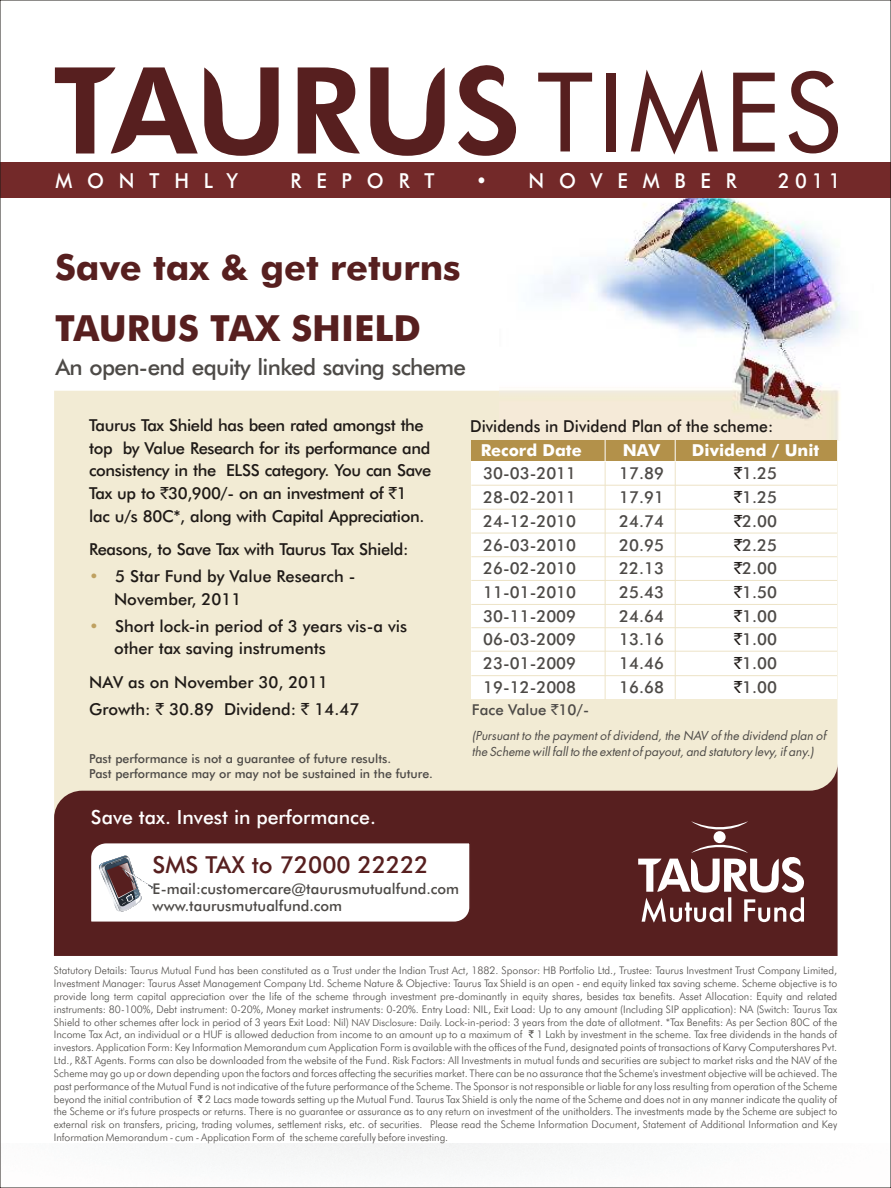
<style>
.page{position:relative;width:891px;height:1188px;background:#fff}
.page>*{position:absolute;margin:0;border:0;box-sizing:border-box;transform-origin:0 0}
.t1{font:110.25px "Futura BT";letter-spacing:.03em;color:#571f1f}
.t2{font:500 36px/60.4px "Futura BT";color:#571f1f}
.t3{font:500 23.4px "Futura BT";color:#571f1f}
.t4{font:500 22.5px "Futura BT";letter-spacing:-.03em;color:#4d4a47}
.t5{font:500 20.7px "Futura BT";letter-spacing:.76em;color:#fff;scale:.95 1}
.t6{font:500 19.5px "Futura BT";color:#fff}
.t7{font:500 16.5px/22.8px "Futura BT";letter-spacing:-.025em;color:#1f1a17}
.t8{font:500 16.5px/23.7px "Futura BT";color:#4d4a47;text-align:justify}
.t9{font:500 16.5px/26.7px "Futura BT";color:#1f1a17}
.t10{font:500 16.5px "Futura BT";color:#1f1a17;scale:.95 1}
.t11{font:500 16.5px "Futura BT";color:#fff}
.t12{font:500 16.5px "Futura BT";color:#bfa161}
.t13{font:500 15px "Futura BT";color:#4d4a47}
.t14{font:500 14.85px/17.7px "Futura BT";color:#4d4a47}
.t15{font:500 12.45px/15.6px "Futura BT";color:#4d4a47}
.t16{font:italic 12px/15.6px "Futura";color:#4d4a47}
.t17{font:300 10.5px/12.9px "Futura BT";color:#4d4a47;text-align:justify}
.s1{font-family:"Rupee Foradian";font-weight:400}
.s2{font-family:"Rupee Foradian";font-weight:400;color:#1f1a17}
.s3{font-size:9.75px}
</style>
<div class="page">
<div style="left:54px;top:391px;width:783px;height:373px;background:#f2ebd4"></div>
<svg style="left:54px;top:764px;width:784px;height:192px;background:#764944"></svg>
<img style="left:500px;top:197px;width:374px;height:244px">
<div style="left:0;top:162px;width:891px;height:35px;background:#732929"></div>
<svg style="left:55px;top:65px;width:461px;height:91px"></svg>
<svg style="left:638px;top:821px;width:166px;height:102px"></svg>
<svg style="left:89px;top:841px;width:383px;height:83px"></svg>
<div style="left:471px;top:440px;width:366px;height:22px;background:#b3914a"></div>
<div style="left:471px;top:462px;width:366px;height:237px;background:#fff"></div>
<hr style="left:605px;top:462px;width:1px;height:238px;background:#ede3c7">
<hr style="left:675px;top:461px;width:1px;height:238px;background:#ede3c7">
<hr style="left:471px;top:485px;width:366px;height:1px;background:#ede3c7">
<hr style="left:471px;top:651px;width:366px;height:1px;background:#ede3c7">
<svg style="left:675px;top:440px;width:1px;height:22px"></svg>
<svg style="left:605px;top:440px;width:1px;height:22px"></svg>
<hr style="left:471px;top:675px;width:366px;height:1px;background:#ede3c7">
<hr style="left:471px;top:533px;width:366px;height:1px;background:#ede3c7">
<hr style="left:471px;top:556px;width:366px;height:1px;background:#ede3c7">
<hr style="left:471px;top:580px;width:366px;height:1px;background:#ede3c7">
<hr style="left:471px;top:604px;width:366px;height:1px;background:#ede3c7">
<hr style="left:471px;top:627px;width:366px;height:1px;background:#ede3c7">
<hr style="left:471px;top:509px;width:366px;height:1px;background:#ede3c7">
<h1 class="t1" style="left:537px;top:68px;width:305px">TIMES</h1>
<h3 class="t5" style="left:55px;top:172px;width:194px">MONTHLY</h3>
<h3 class="t5" style="left:291px;top:172px;width:153px">REPORT</h3>
<h3 class="t5" style="left:476px;top:172px;width:276px">• NOVEMBER</h3>
<h3 class="t5" style="left:778px;top:172px;width:67px">2011</h3>
<h2 class="t2" style="left:55px;top:241px;width:407px">Save tax &amp; get returns<br>TAURUS TAX SHIELD</h2>
<h3 class="t4" style="left:55px;top:358px;width:412px">An open-end equity linked saving scheme</h3>
<h3 class="t7" style="left:89px;top:415px;width:344px">Taurus Tax Shield has been rated amongst the top by Value Research for its performance and consistency in the ELSS category. You can Save Tax up to <span class="s1">`</span>30,900/- on an investment of <span class="s1">`</span>1 lac u/s 80C*, along with Capital Appreciation.</h3>
<h3 class="t7" style="left:115px;top:538px;width:295px;line-height:26.7px;text-indent:-26px">Reasons, to Save Tax with Taurus Tax Shield:<br>5 Star Fund by Value Research -</h3>
<h3 class="t9" style="left:114px;top:587px;width:295px">November, 2011<br>Short lock-in period of 3 years vis-a vis</h3>
<h3 class="t9" style="left:89px;top:633px;width:241px;line-height:33.6px;text-align:right">other tax saving instruments<br>NAV as on November 30, 2011</h3>
<h3 class="t9" style="left:89px;top:697px;width:272px">Growth: <span class="s1">`</span> 30.89 Dividend: <span class="s1">`</span> 14.47</h3>
<h3 class="t12" style="left:89px;top:570px;width:11px">•</h3>
<h3 class="t12" style="left:89px;top:619px;width:11px">•</h3>
<p class="t15" style="left:89px;top:752px;width:345px">Past performance is not a guarantee of future results.<br>Past performance may or may not be sustained in the future.</p>
<h3 class="t6" style="left:91px;top:809px;width:286px">Save tax. Invest in performance.</h3>
<h3 class="t3" style="left:152px;top:855px;width:278px">SMS TAX to 72000 22222</h3>
<h3 class="t14" style="left:153px;top:881px;width:308px">E-mail:customercare@taurusmutualfund.com www.taurusmutualfund.com</h3>
<h3 class="t10" style="left:470px;top:420px;width:321px">Dividends in Dividend Plan of the scheme:</h3>
<h3 class="t8" style="left:734px;top:463px;width:45px"><span class="s2">`</span>1.25 <span class="s2">`</span>1.25 <span class="s2">`</span>2.00 <span class="s2">`</span>2.25 <span class="s2">`</span>2.00 <span class="s2">`</span>1.50 <span class="s2">`</span>1.00 <span class="s2">`</span>1.00 <span class="s2">`</span>1.00 <span class="s2">`</span>1.00</h3>
<h3 class="t11" style="left:481px;top:443px;width:103px">Record Date</h3>
<h3 class="t11" style="left:623px;top:443px;width:39px">NAV</h3>
<h3 class="t11" style="left:692px;top:443px;width:129px">Dividend / Unit</h3>
<h3 class="t8" style="left:483px;top:463px;width:95px">30-03-2011</h3>
<h3 class="t8" style="left:619px;top:463px;width:46px">17.89</h3>
<h3 class="t8" style="left:483px;top:487px;width:95px">28-02-2011</h3>
<h3 class="t8" style="left:619px;top:487px;width:46px">17.91</h3>
<h3 class="t8" style="left:483px;top:511px;width:95px">24-12-2010</h3>
<h3 class="t8" style="left:619px;top:511px;width:46px">24.74</h3>
<h3 class="t8" style="left:483px;top:534px;width:95px">26-03-2010</h3>
<h3 class="t8" style="left:619px;top:534px;width:46px">20.95</h3>
<h3 class="t8" style="left:483px;top:558px;width:95px">26-02-2010</h3>
<h3 class="t8" style="left:619px;top:558px;width:46px">22.13</h3>
<h3 class="t8" style="left:483px;top:582px;width:95px">11-01-2010</h3>
<h3 class="t8" style="left:619px;top:582px;width:46px">25.43</h3>
<h3 class="t8" style="left:483px;top:606px;width:95px">30-11-2009</h3>
<h3 class="t8" style="left:619px;top:606px;width:46px">24.64</h3>
<h3 class="t8" style="left:483px;top:629px;width:95px">06-03-2009</h3>
<h3 class="t8" style="left:619px;top:629px;width:46px">13.16</h3>
<h3 class="t8" style="left:483px;top:653px;width:95px">23-01-2009</h3>
<h3 class="t8" style="left:619px;top:653px;width:46px">14.46</h3>
<h3 class="t8" style="left:483px;top:677px;width:95px">19-12-2008</h3>
<h3 class="t8" style="left:619px;top:677px;width:46px">16.68</h3>
<h3 class="t13" style="left:472px;top:704px;width:119px">Face Value <span class="s1">`</span>10/-</h3>
<p class="t16" style="left:472px;top:730px;width:356px">(Pursuant to the payment of dividend, the NAV of the dividend plan of the Scheme will fall to the extent of payout, and statutory levy, if any.)</p>
<p class="t17" style="left:54px;top:965px;width:785px">Statutory Details: Taurus Mutual Fund has been constituted as a Trust under the Indian Trust Act, 1882. Sponsor: HB Portfolio Ltd., Trustee: Taurus Investment Trust Company Limited, Investment Manager: Taurus Asset Management Company Ltd. Scheme Nature &amp; Objective: Taurus Tax Shield is an open - end equity linked tax saving scheme. Scheme objective is to provide long term capital appreciation over the life of the scheme through investment pre-dominantly in equity shares, besides tax benefits. Asset Allocation: Equity and related instruments: 80-100%, Debt instrument: 0-20%, Money market instruments: 0-20%. Entry Load: NIL, Exit Load: Up to any amount (Including SIP application): NA (Switch: Taurus Tax Shield to other schemes after lock in period of 3 years Exit Load: Nil) <span class="s3">NAV Disclosure: Daily.</span> Lock-in-period: 3 years from the date of allotment. *Tax Benefits: As per Section 80C of the Income Tax Act, an individual or a HUF is allowed deduction from income to an amount up to a maximum of <span class="s1">`</span> 1 Lakh by investment in the scheme. Tax free dividends in the hands of investors. Application Form: Key Information Memorandum cum Application Form is available with the offices of the Fund, designated points of transactions of Karvy Computershares Pvt.<br>Ltd., R&amp;T Agents. Forms can also be downloaded from the website of the Fund. Risk Factors: All Investments in mutual funds and securities are subject to market risks and the NAV of the Scheme may go up or down depending upon the factors and forces affecting the securities market. There can be no assurance that the Scheme's investment objective will be achieved. The past performance of the Mutual Fund is not indicative of the future performance of the Scheme. The Sponsor is not responsible or liable for any loss resulting from operation of the Scheme beyond the initial contribution of <span class="s1">`</span> 2 Lacs made towards setting up the Mutual Fund. Taurus Tax Shield is only the name of the Scheme and does not in any manner indicate the quality of the Scheme or it's future prospects or returns. There is no guarantee or assurance as to any return on investment of the unitholders. The investments made by the Scheme are subject to external risk on transfers, pricing, trading volumes, settlement risks, etc. of securities. Please read the Scheme Information Document, Statement of Additional Information and Key Information Memorandum - cum - Application Form of the scheme carefully before investing.</p>
</div>
